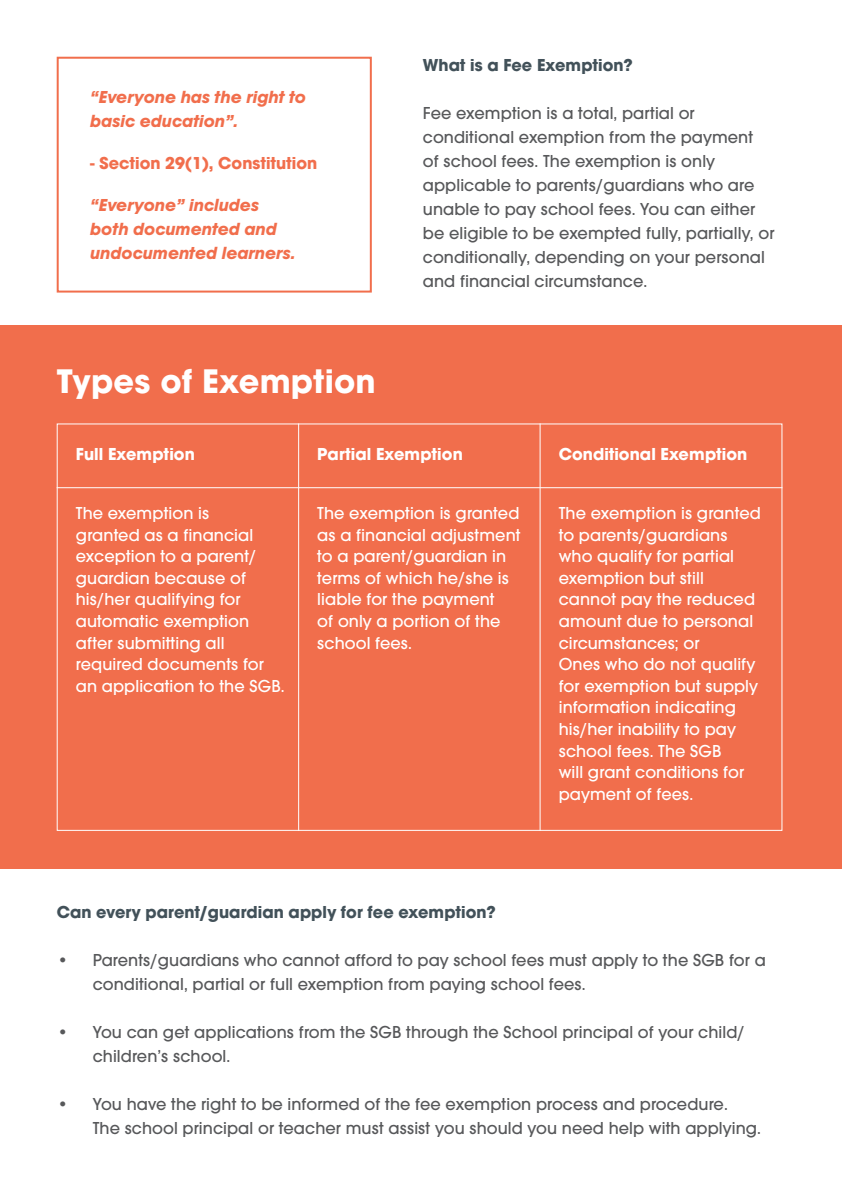
<style>
.page{position:relative;width:842px;height:1191px;background:#fff}
.page>*{position:absolute;margin:0;border:0;box-sizing:border-box;transform-origin:0 0}
.t1{font:700 32px "Avant Garde";letter-spacing:.005em;color:#fff}
.t2{font:500 18px/24px "Avant Garde Gothic Itc T";letter-spacing:.005em;color:#57585a}
.t3{font:500 18px/21.6px "Avant Garde Gothic Itc T";letter-spacing:.005em;color:#fff}
.t4{font:italic 700 18px/24px "Avant Garde Gothic Itc T";letter-spacing:.005em;color:#f16e4c}
.t5{font:700 18px "Avant Garde Gothic Itc T";letter-spacing:.005em;color:#425159}
.t6{font:700 18px "Avant Garde Gothic Itc T";letter-spacing:.005em;color:#fff}
.t7{font:700 18px "Avant Garde Gothic Itc T";letter-spacing:.005em;color:#f16e4c}
</style>
<div class="page">
<div style="left:57px;top:57px;width:315px;height:235px;border:2px solid #f16e4c"></div>
<div style="left:0;top:325px;width:842px;height:543px;background:#f16e4c"></div>
<hr style="left:298px;top:423px;width:1px;height:408px;background:#fff">
<hr style="left:540px;top:423px;width:1px;height:408px;background:#fff">
<hr style="left:57px;top:487px;width:725px;height:1px;background:#fff">
<p class="t4" style="left:90px;top:84px;width:217px">“Everyone has the right to basic education”.</p>
<p class="t7" style="left:90px;top:152px;width:228px">- Section 29(1), Constitution</p>
<p class="t4" style="left:90px;top:192px;width:207px">“Everyone” includes both documented and undocumented learners.</p>
<h1 class="t1" style="left:57px;top:361px;width:320px">Types of Exemption</h1>
<p class="t5" style="left:423px;top:54px;width:211px">What is a Fee Exemption?</p>
<p class="t2" style="left:423px;top:100px;width:353px">Fee exemption is a total, partial or conditional exemption from the payment<br>of school fees. The exemption is only applicable to parents/guardians who are unable to pay school fees. You can either be eligible to be exempted fully, partially, or conditionally, depending on your personal and financial circumstance.</p>
<p class="t6" style="left:76px;top:443px;width:120px">Full Exemption</p>
<p class="t3" style="left:76px;top:502px;width:210px">The exemption is<br>granted as a financial exception to a parent/ guardian because of his/her qualifying for automatic exemption after submitting all required documents for an application to the SGB.</p>
<p class="t6" style="left:317px;top:443px;width:147px">Partial Exemption</p>
<p class="t3" style="left:317px;top:502px;width:205px">The exemption is granted as a financial adjustment to a parent/guardian in terms of which he/she is liable for the payment<br>of only a portion of the school fees.</p>
<p class="t6" style="left:559px;top:443px;width:190px">Conditional Exemption</p>
<p class="t3" style="left:559px;top:502px;width:204px">The exemption is granted to parents/guardians who qualify for partial exemption but still cannot pay the reduced amount due to personal circumstances; or<br>Ones who do not qualify for exemption but supply information indicating his/her inability to pay school fees. The SGB<br>will grant conditions for payment of fees.</p>
<p class="t5" style="left:57px;top:901px;width:440px">Can every parent/guardian apply for fee exemption?</p>
<p class="t2" style="left:93px;top:948px;width:675px;text-indent:-36px">• Parents/guardians who cannot afford to pay school fees must apply to the SGB for a conditional, partial or full exemption from paying school fees.</p>
<p class="t2" style="left:93px;top:1020px;width:653px;text-indent:-36px">• You can get applications from the SGB through the School principal of your child/ children’s school.</p>
<p class="t2" style="left:93px;top:1092px;width:670px;text-indent:-36px">• You have the right to be informed of the fee exemption process and procedure.<br>The school principal or teacher must assist you should you need help with applying.</p>
</div>
